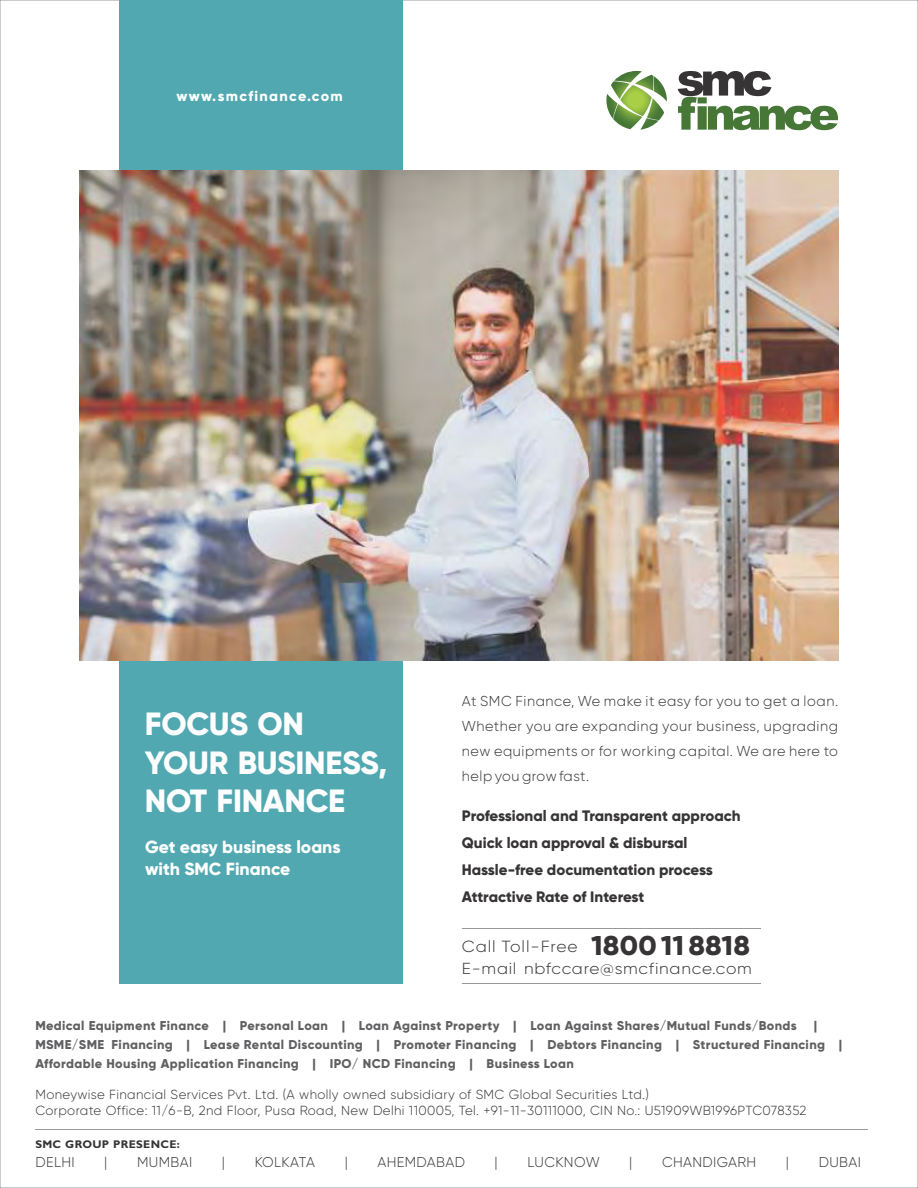
<style>
.page{position:relative;width:918px;height:1188px;background:#fff}
.page>*{position:absolute;margin:0;border:0;box-sizing:border-box;transform-origin:0 0}
.t1{font:800 32.1px/38.7px "Gilroy";letter-spacing:-.01em;color:#fefefe}
.t2{font:800 17.55px/21.5px "Gilroy";color:#fefefe}
.t3{font:300 16.2px "Gilroy";letter-spacing:.055em;color:#373435;scale:1.07 1}
.t4{font:300 15.9px "Gilroy";letter-spacing:.045em;color:#373435;scale:1.07 1}
.t5{font:800 15.15px/27px "Gilroy";color:#373435}
.t6{font:300 14.4px/25px "Gilroy";letter-spacing:.04em;color:#373435;text-align:justify}
.t7{font:800 14.4px "Gilroy";letter-spacing:.095em;color:#fefefe}
.t8{font:300 14.1px "Gilroy";letter-spacing:.025em;color:#373435}
.t9{font:300 14.1px "Gilroy";color:#373435}
.t10{font:300 13.2px/16.6px "Gilroy";letter-spacing:.025em;color:#373435}
.t11{font:800 12.75px/18.8px "Gilroy";letter-spacing:.03em;color:#606062}
.t12{font:700 11.1px "Gill Sans";letter-spacing:.03em;color:#373435}
.s1{font-weight:800;font-size:27.15px}
</style>
<div class="page">
<div style="left:119px;top:0;width:283px;height:984px;background:#51a8b1"></div>
<img style="left:80px;top:171px;width:758px;height:490px">
<img style="left:606px;top:71px;width:61px;height:59px">
<svg style="left:678px;top:71px;width:160px;height:59px"></svg>
<hr style="left:462px;top:983px;width:299px;height:1px;background:#96989a">
<hr style="left:462px;top:928px;width:299px;height:1px;background:#96989a">
<hr style="left:35px;top:1129px;width:833px;height:1px;background:#96989a">
<p class="t7" style="left:176px;top:89px;width:168px">www.smcfinance.com</p>
<h1 class="t1" style="left:145px;top:706px;width:244px">FOCUS ON<br>YOUR BUSINESS,<br>NOT FINANCE</h1>
<h2 class="t2" style="left:145px;top:837px;width:197px">Get easy business loans with SMC Finance</h2>
<p class="t6" style="left:462px;top:689px;width:378px">At SMC Finance, We make it easy for you to get a loan.<br>Whether you are expanding your business, upgrading new equipments or for working capital. We are here to help you grow fast.</p>
<p class="t5" style="left:462px;top:803px;width:280px">Professional and Transparent approach Quick loan approval &amp; disbursal Hassle-free documentation process Attractive Rate of Interest</p>
<p class="t3" style="left:462px;top:939px;width:271px">Call Toll-Free <span class="s1">1800 11 8818</span></p>
<p class="t4" style="left:462px;top:961px;width:272px">E-mail nbfccare@smcfinance.com</p>
<p class="t11" style="left:35px;top:1017px;width:763px">Medical Equipment Finance | Personal Loan | Loan Against Property | Loan Against Shares/Mutual Funds/Bonds</p>
<p class="t11" style="left:35px;top:1017px;width:808px;text-indent:778px">|<br>MSME/SME Financing | Lease Rental Discounting | Promoter Financing | Debtors Financing | Structured Financing |<br>Affordable Housing Application Financing | IPO/ NCD Financing | Business Loan</p>
<p class="t10" style="left:35px;top:1086px;width:773px">Moneywise Financial Services Pvt. Ltd. (A wholly owned subsidiary of SMC Global Securities Ltd.)<br>Corporate Office: 11/6-B, 2nd Floor, Pusa Road, New Delhi 110005, Tel. +91-11-30111000, CIN No.: U51909WB1996PTC078352</p>
<p class="t12" style="left:35px;top:1140px;width:146px">SMC GROUP PRESENCE:</p>
<p class="t8" style="left:35px;top:1156px;width:41px">DELHI</p>
<p class="t8" style="left:104px;top:1156px;width:5px">|</p>
<p class="t8" style="left:137px;top:1156px;width:57px">MUMBAI</p>
<p class="t8" style="left:222px;top:1156px;width:5px">|</p>
<p class="t9" style="left:255px;top:1156px;width:62px">KOLKATA</p>
<p class="t8" style="left:345px;top:1156px;width:5px">|</p>
<p class="t8" style="left:377px;top:1156px;width:89px">AHEMDABAD</p>
<p class="t8" style="left:495px;top:1156px;width:5px">|</p>
<p class="t8" style="left:527px;top:1156px;width:74px">LUCKNOW</p>
<p class="t8" style="left:629px;top:1156px;width:5px">|</p>
<p class="t8" style="left:662px;top:1156px;width:96px">CHANDIGARH</p>
<p class="t8" style="left:786px;top:1156px;width:5px">|</p>
<p class="t8" style="left:819px;top:1156px;width:44px">DUBAI</p>
</div>
